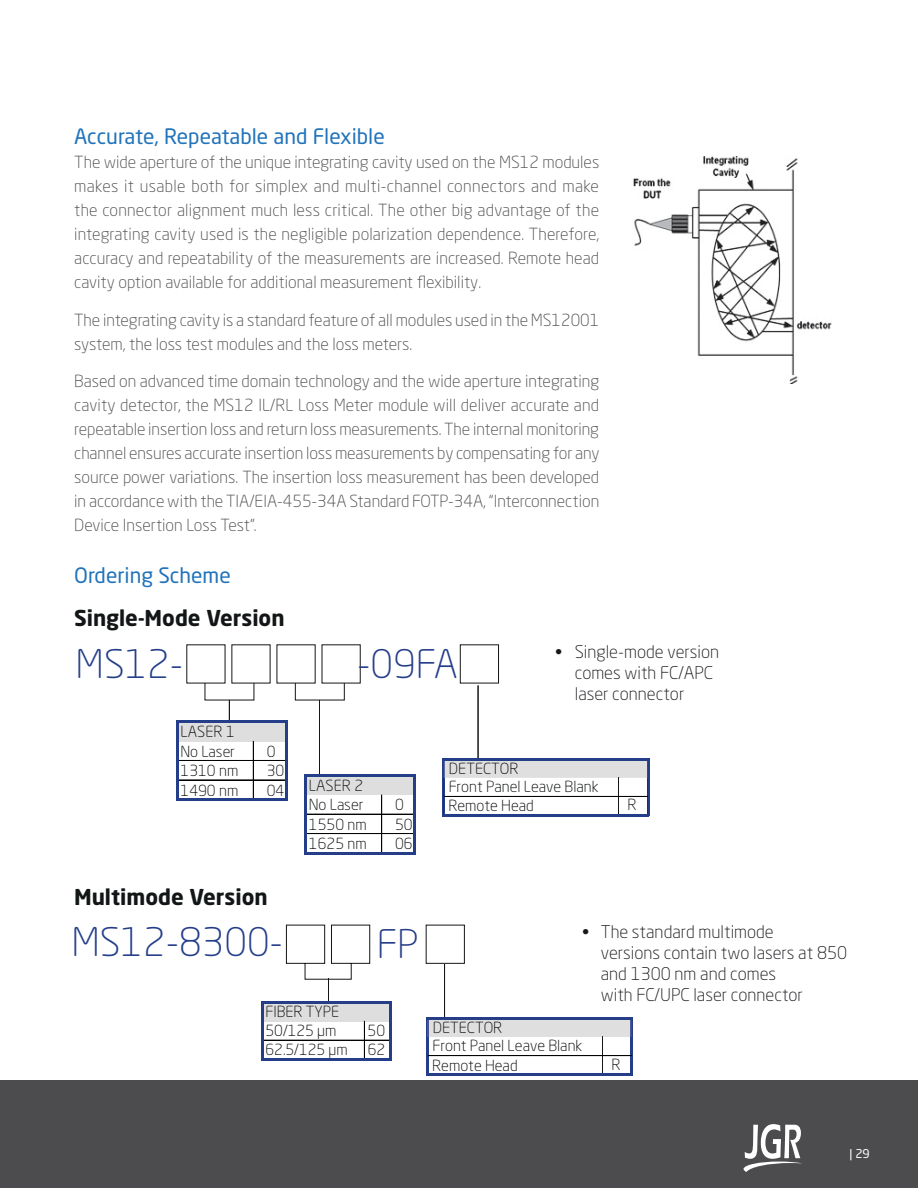
<style>
.page{position:relative;width:918px;height:1188px;background:#fff}
.page>*{position:absolute;margin:0;border:0;box-sizing:border-box;transform-origin:0 0}
.t1{font:300 39px "Neo Sans Std";color:#253e8a}
.t2{font:700 21.6px "Neo Sans Std";color:#131617}
.t3{font:21px "Neo Sans Std";color:#2173ba}
.t4{font:300 17.25px/20.9px "Neo Sans Std";color:#18171c}
.t5{font:300 16.5px/24px "Neo Sans Std";color:#4c4c4e;text-align:justify}
.t6{font:300 15.15px "Neo Sans Std";color:#020404}
.t7{font:12px "Neo Sans Std";color:#fff}
</style>
<div class="page">
<div style="left:0;top:1080px;width:918px;height:108px;background:#4c4c4e"></div>
<svg style="left:744px;top:1124px;width:58px;height:48px"></svg>
<img style="left:633px;top:157px;width:198px;height:226px">
<svg style="left:186px;top:644px;width:175px;height:40px"></svg>
<svg style="left:370px;top:777px;width:44px;height:18px"></svg>
<hr style="left:381px;top:795px;width:1px;height:58px;background:#020404">
<hr style="left:382px;top:795px;width:1px;height:58px;background:#020404">
<hr style="left:305px;top:814px;width:110px;height:1px;background:#020404">
<hr style="left:305px;top:833px;width:110px;height:1px;background:#020404">
<hr style="left:305px;top:834px;width:110px;height:1px;background:#020404">
<hr style="left:305px;top:774px;width:111px;height:3px;background:#253e8a">
<hr style="left:305px;top:852px;width:111px;height:2px;background:#253e8a">
<hr style="left:414px;top:777px;width:2px;height:75px;background:#253e8a">
<div style="left:177px;top:722px;width:110px;height:19px;background:#dfdedf"></div>
<hr style="left:177px;top:760px;width:110px;height:1px;background:#020404">
<hr style="left:177px;top:780px;width:110px;height:1px;background:#020404">
<hr style="left:176px;top:721px;width:112px;height:2px;background:#253e8a">
<hr style="left:176px;top:798px;width:112px;height:3px;background:#253e8a">
<hr style="left:176px;top:723px;width:2px;height:75px;background:#253e8a">
<div style="left:460px;top:645px;width:39px;height:38px;border:1px solid #131617"></div>
<svg style="left:204px;top:683px;width:166px;height:297px"></svg>
<svg style="left:328px;top:978px;width:1px;height:23px"></svg>
<div style="left:262px;top:1002px;width:129px;height:19px;background:#dfdedf"></div>
<hr style="left:364px;top:1021px;width:1px;height:38px;background:#020404">
<hr style="left:262px;top:1040px;width:129px;height:1px;background:#020404">
<hr style="left:261px;top:1001px;width:130px;height:2px;background:#253e8a">
<hr style="left:261px;top:1058px;width:130px;height:2px;background:#253e8a">
<hr style="left:261px;top:1003px;width:2px;height:55px;background:#253e8a">
<hr style="left:389px;top:1003px;width:2px;height:55px;background:#253e8a">
<div style="left:426px;top:925px;width:39px;height:39px;border:1px solid #131617"></div>
<hr style="left:442px;top:759px;width:3px;height:55px;background:#253e8a">
<hr style="left:618px;top:778px;width:1px;height:38px;background:#131617">
<hr style="left:647px;top:758px;width:3px;height:57px;background:#253e8a">
<svg style="left:443px;top:760px;width:205px;height:19px;background:#d5d6da"></svg>
<hr style="left:444px;top:796px;width:203px;height:1px;background:#020404">
<hr style="left:443px;top:816px;width:205px;height:1px;background:#020404">
<hr style="left:442px;top:814px;width:207px;height:2px;background:#253e8a">
<hr style="left:478px;top:685px;width:1px;height:73px;background:#131617">
<hr style="left:442px;top:758px;width:207px;height:2px;background:#253e8a">
<hr style="left:426px;top:1018px;width:2px;height:55px;background:#253e8a">
<hr style="left:602px;top:1037px;width:1px;height:38px;background:#131617">
<hr style="left:630px;top:1018px;width:2px;height:57px;background:#253e8a">
<svg style="left:427px;top:1020px;width:205px;height:18px;background:#dedddf"></svg>
<hr style="left:428px;top:1055px;width:203px;height:1px;background:#020404">
<hr style="left:427px;top:1075px;width:205px;height:1px;background:#020404">
<hr style="left:426px;top:1073px;width:206px;height:2px;background:#253e8a">
<hr style="left:444px;top:964px;width:1px;height:53px;background:#131617">
<hr style="left:427px;top:1019px;width:205px;height:1px;background:#020404">
<hr style="left:426px;top:1017px;width:206px;height:2px;background:#253e8a">
<p class="t3" style="left:74px;top:128px;width:312px">Accurate, Repeatable and Flexible</p>
<p class="t5" style="left:74px;top:151px;width:527px">The wide aperture of the unique integrating cavity used on the MS12 modules makes it usable both for simplex and multi-channel connectors and make the connector alignment much less critical. The other big advantage of the integrating cavity used is the negligible polarization dependence. Therefore, accuracy and repeatability of the measurements are increased. Remote head cavity option available for additional measurement flexibility.</p>
<p class="t5" style="left:74px;top:309px;width:527px">The integrating cavity is a standard feature of all modules used in the MS12001 system, the loss test modules and the loss meters.</p>
<p class="t5" style="left:74px;top:370px;width:527px">Based on advanced time domain technology and the wide aperture integrating cavity detector, the MS12 IL/RL Loss Meter module will deliver accurate and repeatable insertion loss and return loss measurements. The internal monitoring channel ensures accurate insertion loss measurements by compensating for any source power variations. The insertion loss measurement has been developed in accordance with the TIA/EIA-455-34A Standard FOTP-34A, “Interconnection Device Insertion Loss Test”.</p>
<p class="t3" style="left:74px;top:567px;width:158px">Ordering Scheme</p>
<h2 class="t2" style="left:74px;top:609px;width:212px">Single-Mode Version</h2>
<h1 class="t1" style="left:76px;top:647px;width:109px">MS12-</h1>
<h1 class="t1" style="left:357px;top:647px;width:102px">-09FA</h1>
<p class="t6" style="left:181px;top:725px;width:56px">LASER 1</p>
<p class="t4" style="left:575px;top:643px;width:146px;text-indent:-19px">• Single-mode version comes with FC/APC laser connector</p>
<p class="t6" style="left:181px;top:745px;width:56px">No Laser</p>
<p class="t6" style="left:267px;top:745px;width:10px">0</p>
<p class="t6" style="left:181px;top:764px;width:59px">1310 nm</p>
<p class="t6" style="left:267px;top:764px;width:19px">30</p>
<p class="t6" style="left:181px;top:784px;width:59px">1490 nm</p>
<p class="t6" style="left:267px;top:784px;width:19px">04</p>
<p class="t6" style="left:309px;top:779px;width:56px">LASER 2</p>
<p class="t6" style="left:309px;top:799px;width:56px">No Laser</p>
<p class="t6" style="left:395px;top:799px;width:10px">0</p>
<p class="t6" style="left:309px;top:818px;width:59px">1550 nm</p>
<p class="t6" style="left:395px;top:818px;width:19px">50</p>
<p class="t6" style="left:309px;top:837px;width:59px">1625 nm</p>
<p class="t6" style="left:395px;top:837px;width:19px">06</p>
<h2 class="t2" style="left:74px;top:889px;width:195px">Multimode Version</h2>
<h1 class="t1" style="left:72px;top:926px;width:213px">MS12-8300-</h1>
<h1 class="t1" style="left:377px;top:928px;width:43px">FP</h1>
<p class="t6" style="left:266px;top:1005px;width:75px">FIBER TYPE</p>
<p class="t6" style="left:266px;top:1024px;width:72px">50/125 μm</p>
<p class="t6" style="left:368px;top:1024px;width:19px">50</p>
<p class="t6" style="left:266px;top:1043px;width:84px">62.5/125 μm</p>
<p class="t6" style="left:368px;top:1043px;width:19px">62</p>
<p class="t6" style="left:449px;top:762px;width:71px">DETECTOR</p>
<p class="t6" style="left:448px;top:800px;width:87px">Remote Head</p>
<p class="t6" style="left:449px;top:780px;width:151px">Front Panel Leave Blank</p>
<p class="t6" style="left:628px;top:799px;width:11px">R</p>
<p class="t4" style="left:601px;top:923px;width:248px;text-indent:-19px">• The standard multimode<br>versions contain two lasers at 850 and 1300 nm and comes<br>with FC/UPC laser connector</p>
<p class="t6" style="left:433px;top:1022px;width:71px">DETECTOR</p>
<p class="t6" style="left:432px;top:1059px;width:87px">Remote Head</p>
<p class="t6" style="left:433px;top:1039px;width:151px">Front Panel Leave Blank</p>
<p class="t6" style="left:611px;top:1058px;width:11px">R</p>
<p class="t7" style="left:849px;top:1149px;width:22px">| 29</p>
</div>
